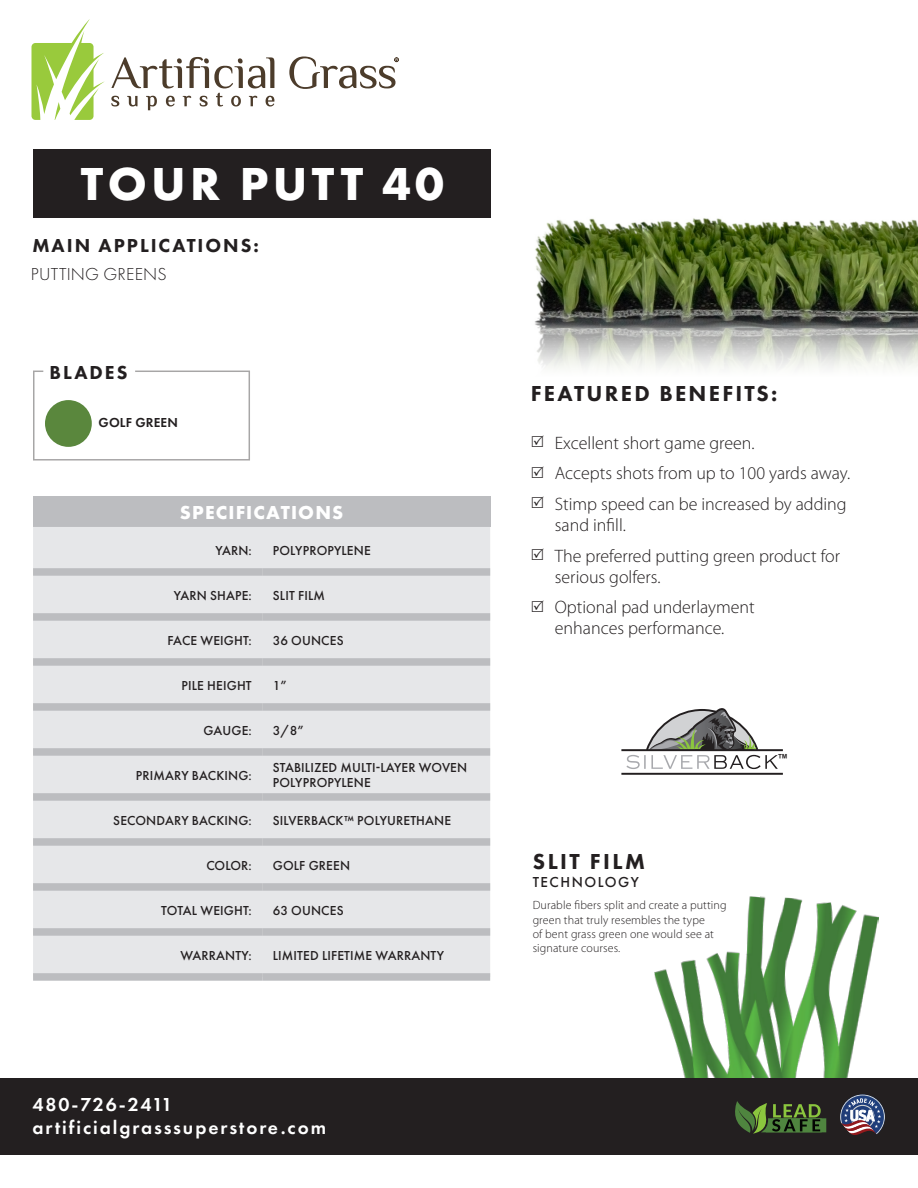
<style>
.page{position:relative;width:918px;height:1188px;background:#fff}
.page>*{position:absolute;margin:0;border:0;box-sizing:border-box;transform-origin:0 0}
.t1{font:700 48px "Futura PT";letter-spacing:.09em;color:#fff}
.t2{font:800 22.5px "Futura PT";letter-spacing:.1em;color:#231f20}
.t3{font:600 19.5px "Futura PT";letter-spacing:.1em;color:#fff}
.t4{font:800 19.5px "Futura PT";letter-spacing:.1em;color:#231f20}
.t5{font:700 19.5px "Futura PT";letter-spacing:.06em;color:#fff}
.t6{font:600 19.5px "Futura PT";letter-spacing:.075em;color:#fff}
.t7{font:300 18px/21px "Myriad Pro";color:#231f20}
.t8{font:300 18px "Futura PT";letter-spacing:.01em;color:#231f20}
.t9{font:500 15px "Futura PT";letter-spacing:.1em;color:#231f20}
.t10{font:500 13.5px/15px "Futura PT";letter-spacing:.01em;color:#231f20}
.t11{font:600 13.5px "Futura PT";letter-spacing:.01em;color:#231f20}
.t12{font:300 12px/14.4px "Myriad Pro";letter-spacing:.01em;color:#231f20}
.t13{font:600 11.25px "Tw Cen MT Std";color:#231f20}
</style>
<div class="page">
<svg style="left:111px;top:57px;width:163px;height:53px"></svg>
<svg style="left:31px;top:19px;width:74px;height:101px"></svg>
<svg style="left:289px;top:57px;width:110px;height:32px"></svg>
<img style="left:647px;top:896px;width:233px;height:183px">
<div style="left:33px;top:149px;width:457px;height:68px;background:#231f20"></div>
<svg style="left:33px;top:370px;width:217px;height:91px"></svg>
<img style="left:535px;top:218px;width:383px;height:151px">
<div style="left:45px;top:400px;width:47px;height:47px;background:#5a873d;border-radius:50%"></div>
<div style="left:33px;top:497px;width:457px;height:30px;background:#bcbdc0"></div>
<div style="left:33px;top:527px;width:457px;height:446px;background:#e6e7e9"></div>
<div style="left:33px;top:568px;width:229px;height:8px;background:#bcbdc0"></div>
<div style="left:262px;top:568px;width:228px;height:8px;background:#bcbdc0"></div>
<div style="left:33px;top:613px;width:229px;height:8px;background:#bcbdc0"></div>
<div style="left:262px;top:613px;width:228px;height:8px;background:#bcbdc0"></div>
<div style="left:33px;top:658px;width:229px;height:8px;background:#bcbdc0"></div>
<div style="left:262px;top:658px;width:228px;height:8px;background:#bcbdc0"></div>
<div style="left:33px;top:703px;width:229px;height:8px;background:#bcbdc0"></div>
<div style="left:262px;top:703px;width:228px;height:8px;background:#bcbdc0"></div>
<div style="left:33px;top:748px;width:229px;height:8px;background:#bcbdc0"></div>
<div style="left:262px;top:748px;width:228px;height:8px;background:#bcbdc0"></div>
<div style="left:33px;top:793px;width:229px;height:8px;background:#bcbdc0"></div>
<div style="left:262px;top:793px;width:228px;height:8px;background:#bcbdc0"></div>
<div style="left:33px;top:838px;width:229px;height:8px;background:#bcbdc0"></div>
<div style="left:262px;top:838px;width:228px;height:8px;background:#bcbdc0"></div>
<div style="left:33px;top:883px;width:229px;height:8px;background:#bcbdc0"></div>
<div style="left:262px;top:883px;width:228px;height:8px;background:#bcbdc0"></div>
<div style="left:33px;top:928px;width:229px;height:8px;background:#bcbdc0"></div>
<div style="left:262px;top:928px;width:228px;height:8px;background:#bcbdc0"></div>
<div style="left:33px;top:973px;width:229px;height:8px;background:#bcbdc0"></div>
<div style="left:262px;top:973px;width:228px;height:8px;background:#bcbdc0"></div>
<svg style="left:626px;top:708px;width:152px;height:61px"></svg>
<hr style="left:621px;top:749px;width:162px;height:2px;background:#231f20">
<hr style="left:621px;top:773px;width:162px;height:2px;background:#231f20">
<div style="left:0;top:1079px;width:918px;height:76px;background:#231f20"></div>
<svg style="left:840px;top:1094px;width:45px;height:41px"></svg>
<svg style="left:735px;top:1101px;width:91px;height:33px"></svg>
<p class="t1" style="left:81px;top:153px;width:365px">TOUR PUTT 40</p>
<p class="t4" style="left:32px;top:234px;width:228px">MAIN APPLICATIONS:</p>
<p class="t8" style="left:31px;top:264px;width:137px">PUTTING GREENS</p>
<p class="t4" style="left:50px;top:361px;width:79px">BLADES</p>
<p class="t11" style="left:99px;top:414px;width:81px">GOLF GREEN</p>
<p class="t5" style="left:180px;top:500px;width:165px">SPECIFICATIONS</p>
<p class="t10" style="left:215px;top:543px;width:38px">YARN:</p>
<p class="t10" style="left:273px;top:543px;width:99px">POLYPROPYLENE</p>
<p class="t10" style="left:174px;top:588px;width:79px">YARN SHAPE:</p>
<p class="t10" style="left:273px;top:588px;width:54px">SLIT FILM</p>
<p class="t10" style="left:167px;top:633px;width:86px">FACE WEIGHT:</p>
<p class="t10" style="left:273px;top:633px;width:72px">36 OUNCES</p>
<p class="t10" style="left:182px;top:678px;width:72px">PILE HEIGHT</p>
<p class="t10" style="left:273px;top:678px;width:15px">1”</p>
<p class="t10" style="left:203px;top:723px;width:50px">GAUGE:</p>
<p class="t10" style="left:273px;top:723px;width:32px">3/8”</p>
<p class="t10" style="left:136px;top:768px;width:118px">PRIMARY BACKING:</p>
<p class="t10" style="left:273px;top:760px;width:196px">STABILIZED MULTI-LAYER WOVEN<br>POLYPROPYLENE</p>
<p class="t10" style="left:113px;top:813px;width:140px">SECONDARY BACKING:</p>
<p class="t10" style="left:273px;top:813px;width:180px">SILVERBACK™ POLYURETHANE</p>
<p class="t10" style="left:206px;top:858px;width:47px">COLOR:</p>
<p class="t10" style="left:273px;top:858px;width:79px">GOLF GREEN</p>
<p class="t10" style="left:161px;top:903px;width:92px">TOTAL WEIGHT:</p>
<p class="t10" style="left:273px;top:903px;width:72px">63 OUNCES</p>
<p class="t10" style="left:180px;top:948px;width:73px">WARRANTY:</p>
<p class="t10" style="left:273px;top:948px;width:173px">LIMITED LIFETIME WARRANTY</p>
<p class="t6" style="left:32px;top:1092px;width:142px">480-726-2411</p>
<p class="t3" style="left:32px;top:1115px;width:295px">artificialgrasssuperstore.com</p>
<p class="t2" style="left:531px;top:379px;width:248px">FEATURED BENEFITS:</p>
<p class="t7" style="left:555px;top:432px;width:201px">Excellent short game green.</p>
<p class="t7" style="left:555px;top:463px;width:297px">Accepts shots from up to 100 yards away.</p>
<p class="t7" style="left:555px;top:493px;width:293px">Stimp speed can be increased by adding sand infill.</p>
<p class="t7" style="left:555px;top:545px;width:287px">The preferred putting green product for serious golfers.</p>
<p class="t7" style="left:555px;top:596px;width:201px">Optional pad underlayment enhances performance.</p>
<p class="t2" style="left:533px;top:847px;width:114px">SLIT FILM</p>
<p class="t9" style="left:533px;top:873px;width:108px">TECHNOLOGY</p>
<p class="t12" style="left:533px;top:898px;width:195px">Durable fibers split and create a putting green that truly resembles the type<br>of bent grass green one would see at signature courses.</p>
<p class="t13" style="left:777px;top:752px;width:13px">™</p>
</div>
